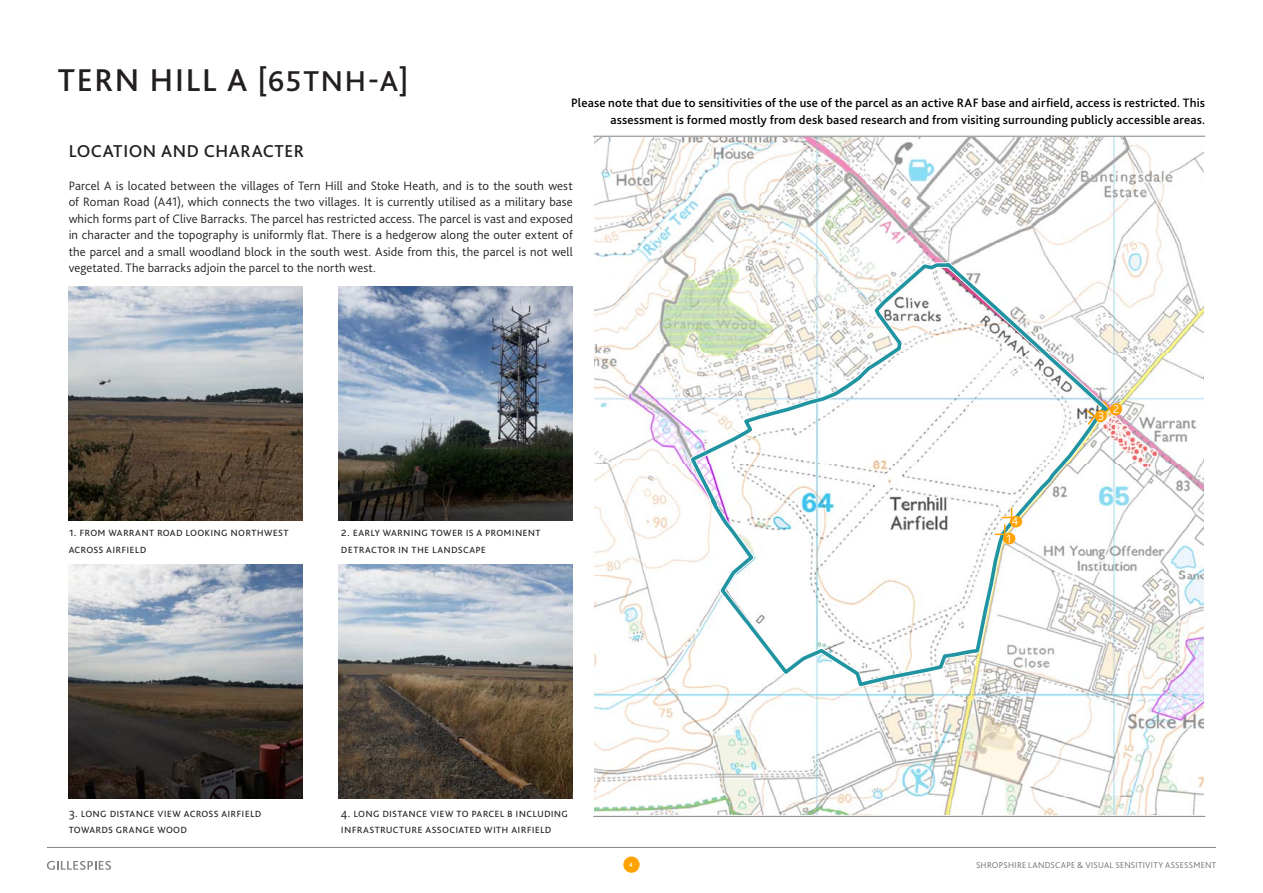
<style>
.page{position:relative;width:1263px;height:893px;background:#fff}
.page>*{position:absolute;margin:0;border:0;box-sizing:border-box;transform-origin:0 0}
.t1{font:500 33px "Bliss 2";letter-spacing:.05em;color:#231f20}
.t2{font:500 18px "Bliss 2";letter-spacing:.03em;color:#231f20}
.Body_Copy{font:300 12.75px/16.5px "Bliss 2";letter-spacing:.02em;color:#231f20}
.Body_Copy-2{font:500 12.75px/16.5px "Bliss 2";letter-spacing:.01em;color:#000;text-align:right}
.t3{font:300 12px "Bliss 2";color:#fff}
.t4{font:300 8.85px "Bliss 2";letter-spacing:.025em;color:#6c6d70}
.t5{font:500 6.3px "Bliss 2";color:#fff}
.s1{font-size:30px}
</style>
<div class="page">
<div style="left:623px;top:856px;width:17px;height:17px;background:#ffa300;border-radius:50%"></div>
<hr style="left:47px;top:847px;width:1169px;height:1px;background:#808285">
<svg style="left:47px;top:861px;width:64px;height:9px"></svg>
<hr style="left:593px;top:816px;width:612px;height:1px;background:#808285">
<hr style="left:593px;top:136px;width:612px;height:1px;background:#808285">
<svg style="left:595px;top:138px;width:608px;height:677px"></svg>
<img style="left:339px;top:565px;width:234px;height:233px">
<img style="left:68px;top:565px;width:234px;height:233px">
<img style="left:339px;top:287px;width:234px;height:233px">
<img style="left:68px;top:287px;width:234px;height:233px">
<svg style="left:1084px;top:399px;width:39px;height:27px"></svg>
<div style="left:1003px;top:533px;width:12px;height:11px;background:#ffa300;border-radius:50%"></div>
<div style="left:1010px;top:516px;width:12px;height:11px;background:#ffa300;border-radius:50%"></div>
<svg style="left:993px;top:506px;width:20px;height:30px"></svg>
<p class="t1" style="left:58px;top:59px;width:352px">TERN HILL A <span class="s1">[65TNH-A]</span></p>
<p class="Body_Copy-2" style="left:571px;top:95px;width:635px">Please note that due to sensitivities of the use of the parcel as an active RAF base and airfield, access is restricted. This assessment is formed mostly from desk based research and from visiting surrounding publicly accessible areas.</p>
<p class="t2" style="left:69px;top:140px;width:237px">LOCATION AND CHARACTER</p>
<p class="Body_Copy" style="left:69px;top:177px;width:506px;text-align:justify">Parcel A is located between the villages of Tern Hill and Stoke Heath, and is to the south west of Roman Road (A41), which connects the two villages. It is currently utilised as a military base which forms part of Clive Barracks. The parcel has restricted access. The parcel is vast and exposed in character and the topography is uniformly flat. There is a hedgerow along the outer extent of the parcel and a small woodland block in the south west. Aside from this, the parcel is not well vegetated. The barracks adjoin the parcel to the north west.</p>
<p class="Body_Copy" style="left:69px;top:524px;width:221px">1. from warrant road looking northwest across airfield</p>
<p class="Body_Copy" style="left:341px;top:524px;width:201px">2. early warning tower is a prominent detractor in the landscape</p>
<p class="t3" style="left:1012px;top:514px;width:8px">4</p>
<p class="t3" style="left:1006px;top:531px;width:6px">1</p>
<p class="t3" style="left:1098px;top:408px;width:8px">3</p>
<p class="t3" style="left:1113px;top:401px;width:8px">2</p>
<p class="Body_Copy" style="left:69px;top:804px;width:194px">3. long distance view across airfield towards grange wood</p>
<p class="Body_Copy" style="left:341px;top:804px;width:229px">4. long distance view to parcel b including infrastructure associated with airfield</p>
<p class="t5" style="left:629px;top:861px;width:5px">4</p>
<p class="t4" style="left:976px;top:859px;width:242px">SHROPSHIRE LANDSCAPE &amp; VISUAL SENSITIVITY ASSESSMENT</p>
</div>
